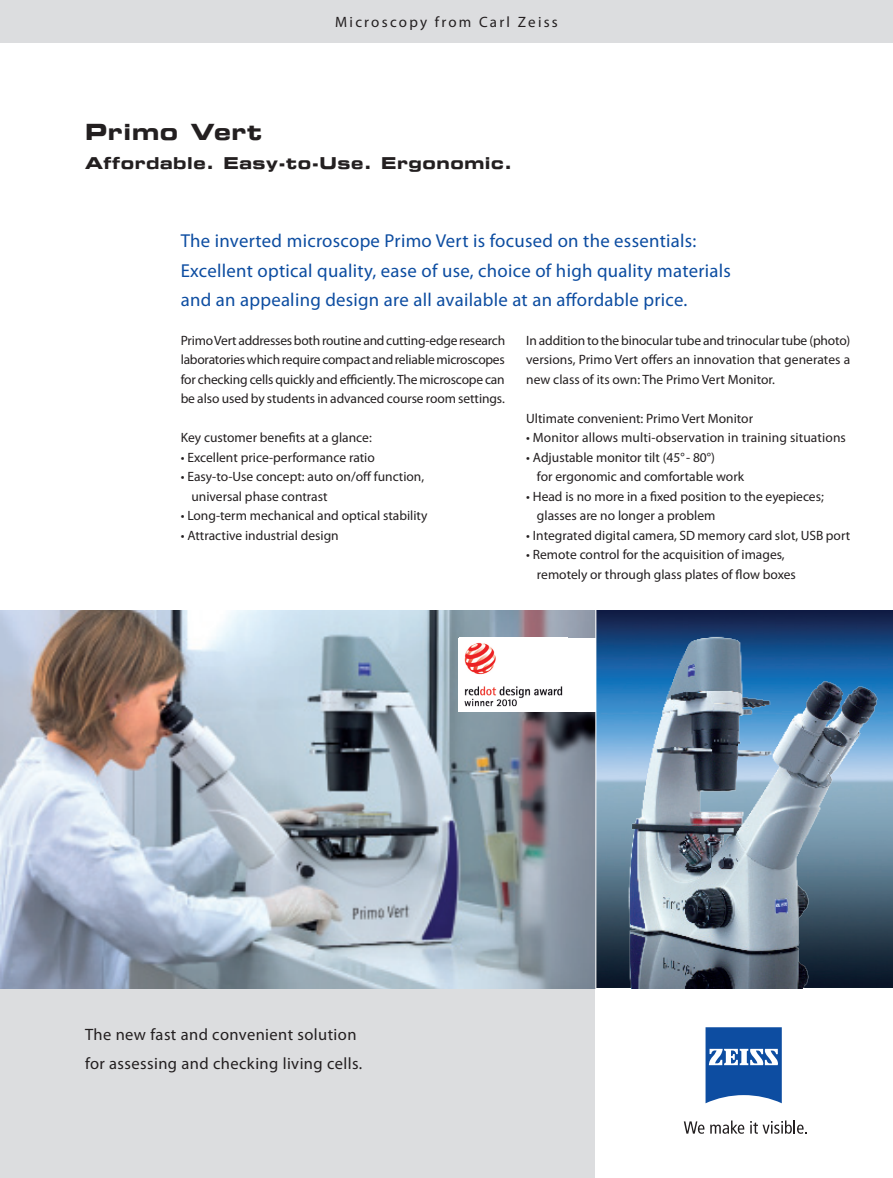
<style>
.page{position:relative;width:893px;height:1178px;background:#fff}
.page>*{position:absolute;margin:0;border:0;box-sizing:border-box;transform-origin:0 0}
._01headline_big{font:22.5px "Eurostile Bold Extended Two";letter-spacing:.03em;color:#231f20}
._03introduction{font:18.75px/29.2px "Myriad Pro";letter-spacing:.015em;color:#0d4da1}
._08subline_grey_box{font:16.5px/28.5px "Myriad Pro";letter-spacing:.025em;color:#231f20}
._02headline_small{font:16.5px "Eurostile Bold Extended Two";letter-spacing:.03em;color:#231f20}
.t1{font:15px "Myriad Pro";letter-spacing:.15em;color:#231f20}
._05copy{font:13.5px/19.5px "Myriad Pro";color:#231f20}
</style>
<div class="page">
<img style="left:0;top:610px;width:893px;height:379px">
<div style="left:0;top:989px;width:595px;height:189px;background:#dcdddf"></div>
<div style="left:0;top:0;width:893px;height:43px;background:#dcdddf"></div>
<svg style="left:705px;top:1027px;width:77px;height:76px"></svg>
<svg style="left:684px;top:1121px;width:20px;height:13px"></svg>
<svg style="left:710px;top:1120px;width:34px;height:14px"></svg>
<svg style="left:750px;top:1120px;width:56px;height:14px"></svg>
<img style="left:596px;top:624px;width:297px;height:365px">
<hr style="left:595px;top:600px;width:1px;height:578px;background:#fff">
<svg style="left:567px;top:638px;width:28px;height:73px"></svg>
<img style="left:459px;top:638px;width:108px;height:73px">
<p class="t1" style="left:335px;top:13px;width:224px">Microscopy from Carl Zeiss</p>
<p class="_01headline_big" style="left:85px;top:116px;width:179px">Primo Vert</p>
<p class="_02headline_small" style="left:85px;top:152px;width:429px">Affordable. Easy-to-Use. Ergonomic.</p>
<p class="_03introduction" style="left:181px;top:226px;width:552px">The inverted microscope Primo Vert is focused on the essentials:<br>Excellent optical quality, ease of use, choice of high quality materials and an appealing design are all available at an affordable price.</p>
<p class="_05copy" style="left:181px;top:330px;width:326px;text-align:justify">Primo Vert addresses both routine and cutting-edge research laboratories which require compact and reliable microscopes for checking cells quickly and efficiently. The microscope can be also used by students in advanced course room settings.</p>
<p class="_05copy" style="left:181px;top:428px;width:193px">Key customer benefits at a glance:</p>
<p class="_05copy" style="left:181px;top:447px;width:196px">• Excellent price-performance ratio</p>
<p class="_05copy" style="left:191px;top:467px;width:234px;text-indent:-11px">• Easy-to-Use concept: auto on/off function, universal phase contrast</p>
<p class="_05copy" style="left:181px;top:506px;width:248px">• Long-term mechanical and optical stability</p>
<p class="_05copy" style="left:181px;top:525px;width:159px">• Attractive industrial design</p>
<p class="_05copy" style="left:526px;top:330px;width:326px;text-align:justify">In addition to the binocular tube and trinocular tube (photo) versions, Primo Vert offers an innovation that generates a new class of its own: The Primo Vert Monitor.</p>
<p class="_05copy" style="left:526px;top:408px;width:228px">Ultimate convenient: Primo Vert Monitor</p>
<p class="_05copy" style="left:526px;top:428px;width:321px">• Monitor allows multi-observation in training situations</p>
<p class="_05copy" style="left:537px;top:447px;width:209px;text-indent:-11px">• Adjustable monitor tilt (45°- 80°)<br>for ergonomic and comfortable work</p>
<p class="_05copy" style="left:537px;top:486px;width:288px;text-indent:-11px">• Head is no more in a fixed position to the eyepieces; glasses are no longer a problem</p>
<p class="_05copy" style="left:526px;top:525px;width:326px">• Integrated digital camera, SD memory card slot, USB port</p>
<p class="_05copy" style="left:537px;top:545px;width:260px;text-indent:-11px">• Remote control for the acquisition of images, remotely or through glass plates of flow boxes</p>
<p class="_08subline_grey_box" style="left:85px;top:1020px;width:279px">The new fast and convenient solution for assessing and checking living cells.</p>
</div>
